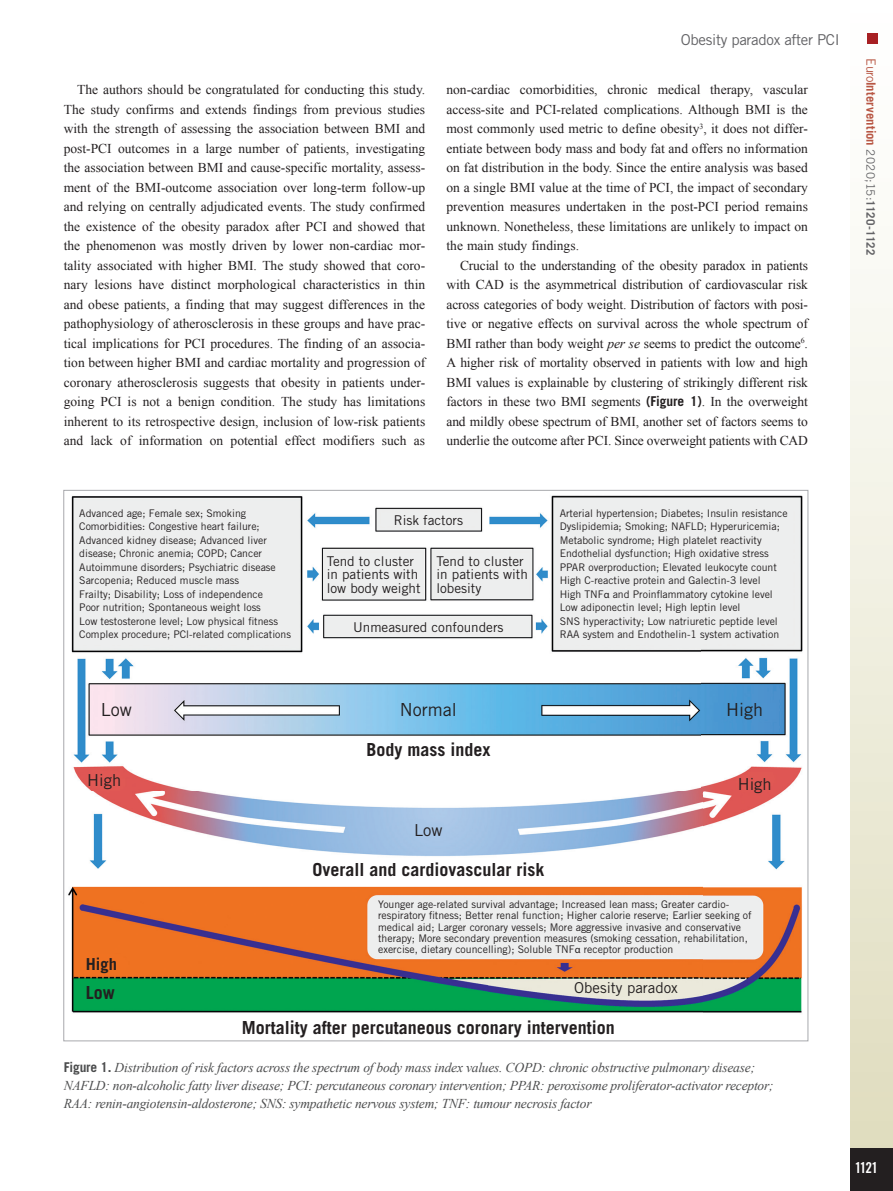
<style>
.page{position:relative;width:893px;height:1191px;background:#fff}
.page>*{position:absolute;margin:0;border:0;box-sizing:border-box;transform-origin:0 0}
.t1{font:700 18px "Trade Gothic LT Std";color:#231f20}
.t2{font:18px "Trade Gothic LT Std";color:#231f20}
.t3{font:16.5px "Trade Gothic LT Std";color:#231f20}
.t4{font:700 16.5px "Trade Gothic LT Std";color:#231f20}
.t5{font:15px "Trade Gothic LT Std";letter-spacing:-.02em;color:#636366}
.t6{font:15px "Trade Gothic LT Std";color:#231f20}
.t7{font:15px "Trade Gothic LT Std Bd Cn 20";color:#fff}
.text_paragraph{font:13.5px/19.5px "Times New Roman";color:#231f20;text-align:justify}
.figure_legende{font:italic 13.5px/18px "Times New Roman";letter-spacing:-.015em;color:#4b4c4d}
.t8{font:13.5px/13.5px "Trade Gothic LT Std";color:#231f20}
.t9{font:700 12.75px "Trade Gothic LT Std";letter-spacing:.005em;color:#b85744}
.t10{font:10.5px/13.5px "Trade Gothic LT Std";color:#231f20}
.s1{font-style:italic}
.s2{font-family:"Trade Gothic LT Std";font-weight:700}
.s3{font-family:"Myriad Pro"}
.s4{font-weight:400}
.s5{font-weight:400;font-size:11.7px;color:#636366}
.s6{font-size:11.7px;color:#636366}
.s7{font-family:"Trade Gothic LT Std";font-weight:700;font-style:normal}
</style>
<div class="page">
<div style="left:850px;top:0;width:43px;height:1191px;background:linear-gradient(to bottom,#fff,#dfdcbd)"></div>
<div style="left:850px;top:1148px;width:43px;height:43px;background:#231f20"></div>
<div style="left:867px;top:34px;width:11px;height:10px;background:#a72023"></div>
<img style="left:68px;top:495px;width:735px;height:518px">
<p class="t5" style="left:681px;top:30px;width:161px">Obesity paradox after PCI</p>
<p class="text_paragraph" style="left:64px;top:80px;width:363px;text-indent:14px">The authors should be congratulated for conducting this study.<br>The study confirms and extends findings from previous studies with the strength of assessing the association between BMI and post-PCI outcomes in a large number of patients, investigating the association between BMI and cause-specific mortality, assess&shy;ment of the BMI-outcome association over long-term follow-up and relying on centrally adjudicated events. The study confirmed the existence of the obesity paradox after PCI and showed that the phenomenon was mostly driven by lower non-cardiac mor&shy;tality associated with higher BMI. The study showed that coro&shy;nary lesions have distinct morphological characteristics in thin and obese patients, a finding that may suggest differences in the pathophysiology of atherosclerosis in these groups and have prac&shy;tical implications for PCI procedures. The finding of an associa&shy;tion between higher BMI and cardiac mortality and progression of coronary atherosclerosis suggests that obesity in patients under&shy;going PCI is not a benign condition. The study has limitations inherent to its retrospective design, inclusion of low-risk patients and lack of information on potential effect modifiers such as</p>
<p class="text_paragraph" style="left:446px;top:80px;width:363px">non-cardiac comorbidities, chronic medical therapy, vascular access-site and PCI-related complications. Although BMI is the most commonly used metric to define obesity<sup>3</sup>, it does not differ&shy;entiate between body mass and body fat and offers no information on fat distribution in the body. Since the entire analysis was based on a single BMI value at the time of PCI, the impact of secondary prevention measures undertaken in the post-PCI period remains unknown. Nonetheless, these limitations are unlikely to impact on the main study findings.</p>
<p class="text_paragraph" style="left:446px;top:255px;width:363px;text-indent:14px">Crucial to the understanding of the obesity paradox in patients with CAD is the asymmetrical distribution of cardiovascular risk across categories of body weight. Distribution of factors with posi&shy;tive or negative effects on survival across the whole spectrum of BMI rather than body weight <span class="s1">per se</span> seems to predict the outcome<sup>6</sup>.<br>A higher risk of mortality observed in patients with low and high BMI values is explainable by clustering of strikingly different risk factors in these two BMI segments <span class="s2">(Figure 1)</span>. In the overweight and mildly obese spectrum of BMI, another set of factors seems to underlie the outcome after PCI. Since overweight patients with CAD</p>
<p class="t10" style="left:79px;top:506px;width:213px">Advanced age; Female sex; Smoking Comorbidities: Congestive heart failure; Advanced kidney disease; Advanced liver disease; Chronic anemia; COPD; Cancer Autoimmune disorders; Psychiatric disease Sarcopenia; Reduced muscle mass<br>Frailty; Disability; Loss of independence<br>Poor nutrition; Spontaneous weight loss<br>Low testosterone level; Low physical fitness Complex procedure; PCl-related complications</p>
<p class="t10" style="left:560px;top:506px;width:230px">Arterial hypertension; Diabetes; Insulin resistance Dyslipidemia; Smoking; NAFLD; Hyperuricemia; Metabolic syndrome; High platelet reactivity Endothelial dysfunction; High oxidative stress PPAR overproduction; Elevated leukocyte count High C-reactive protein and Galectin-3 level<br>High TNF<span class="s3">α</span> and Proinflammatory cytokine level Low adiponectin level; High leptin level<br>SNS hyperactivity; Low natriuretic peptide level RAA system and Endothelin-1 system activation</p>
<p class="t8" style="left:394px;top:513px;width:71px">Risk factors</p>
<p class="t8" style="left:327px;top:554px;width:95px">Tend to cluster in patients with low body weight</p>
<p class="t8" style="left:436px;top:554px;width:93px">Tend to cluster in patients with lobesity</p>
<p class="t8" style="left:353px;top:620px;width:152px">Unmeasured confounders</p>
<p class="t9" style="left:879px;top:58px;width:198px;rotate:90deg"><span class="s4">Euro</span>Intervention <span class="s5">2020;15:</span><span class="s6">1120-1122</span></p>
<p class="t2" style="left:101px;top:698px;width:33px">Low</p>
<p class="t2" style="left:400px;top:698px;width:58px">Normal</p>
<p class="t2" style="left:726px;top:698px;width:39px">High</p>
<p class="t1" style="left:366px;top:738px;width:125px">Body mass index</p>
<p class="t3" style="left:87px;top:770px;width:35px">High</p>
<p class="t3" style="left:738px;top:774px;width:35px">High</p>
<p class="t3" style="left:414px;top:820px;width:30px">Low</p>
<p class="t1" style="left:312px;top:859px;width:233px">Overall and cardiovascular risk</p>
<p class="t4" style="left:86px;top:954px;width:33px">High</p>
<p class="t10" style="left:378px;top:898px;width:375px;line-height:11.2px">Younger age-related survival advantage; Increased lean mass; Greater cardio&shy;respiratory fitness; Better renal function; Higher calorie reserve; Earlier seeking of medical aid; Larger coronary vessels; More aggressive invasive and conservative therapy; More secondary prevention measures (smoking cessation, rehabilitation, exercise, dietary councelling); Soluble TNF<span class="s3">α</span> receptor production</p>
<p class="t6" style="left:574px;top:979px;width:105px">Obesity paradox</p>
<p class="t1" style="left:242px;top:1016px;width:374px">Mortality after percutaneous coronary intervention</p>
<p class="figure_legende" style="left:64px;top:1058px;width:711px"><span class="s7">Figure 1.</span> Distribution of risk factors across the spectrum of body mass index values. COPD: chronic obstructive pulmonary disease;<br>NAFLD: non-alcoholic fatty liver disease; PCI: percutaneous coronary intervention; PPAR: peroxisome proliferator-activator receptor;<br>RAA: renin-angiotensin-aldosterone; SNS: sympathetic nervous system; TNF: tumour necrosis factor</p>
<p class="t1" style="left:86px;top:982px;width:30px">Low</p>
<p class="t7" style="left:855px;top:1158px;width:25px">1121</p>
</div>
